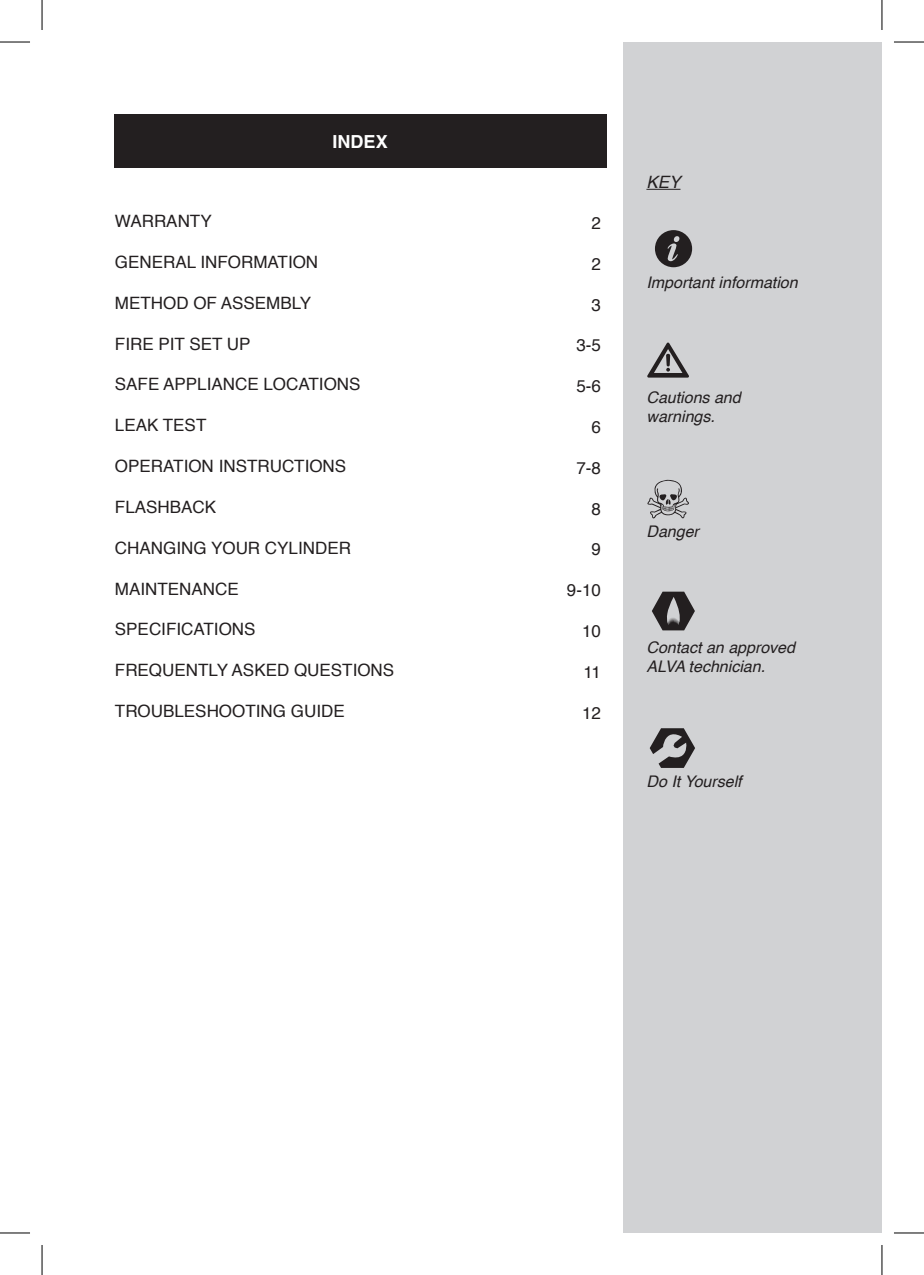
<style>
.page{position:relative;width:924px;height:1275px;background:#fff}
.page>*{position:absolute;margin:0;border:0;box-sizing:border-box;transform-origin:0 0}
.t1{font:700 18px "Helvetica";color:#fff}
.t2{font:17px "Helvetica";color:#231f20}
.t3{font:italic 17px "Helvetica";color:#231f20}
.t4{font:italic 16px/19.2px "Helvetica";color:#231f20}
</style>
<div class="page">
<div style="left:114px;top:114px;width:492px;height:54px;background:#231f20"></div>
<div style="left:623px;top:42px;width:258px;height:1191px;background:#d1d2d4"></div>
<hr style="left:646px;top:189px;width:34px;height:1px;background:#231f20">
<svg style="left:655px;top:230px;width:36px;height:37px"></svg>
<svg style="left:647px;top:342px;width:41px;height:35px"></svg>
<svg style="left:647px;top:480px;width:42px;height:38px"></svg>
<svg style="left:652px;top:591px;width:42px;height:39px"></svg>
<svg style="left:649px;top:728px;width:45px;height:40px"></svg>
<hr style="left:0;top:42px;width:30px;height:1px;background:#000">
<hr style="left:893px;top:42px;width:30px;height:1px;background:#000">
<hr style="left:0;top:1232px;width:30px;height:1px;background:#000">
<hr style="left:893px;top:1232px;width:30px;height:1px;background:#000">
<hr style="left:42px;top:0;width:1px;height:30px;background:#000">
<hr style="left:42px;top:1245px;width:1px;height:30px;background:#000">
<hr style="left:881px;top:0;width:1px;height:30px;background:#000">
<hr style="left:881px;top:1245px;width:1px;height:30px;background:#000">
<p class="t1" style="left:332px;top:130px;width:57px">INDEX</p>
<p class="t2" style="left:115px;top:208px;width:98px">WARRANTY</p>
<p class="t2" style="left:115px;top:249px;width:205px">GENERAL INFORMATION</p>
<p class="t2" style="left:115px;top:290px;width:198px">METHOD OF ASSEMBLY</p>
<p class="t2" style="left:115px;top:330px;width:137px">FIRE PIT SET UP</p>
<p class="t2" style="left:115px;top:371px;width:247px">SAFE APPLIANCE LOCATIONS</p>
<p class="t2" style="left:115px;top:412px;width:93px">LEAK TEST</p>
<p class="t2" style="left:115px;top:453px;width:233px">OPERATION INSTRUCTIONS</p>
<p class="t2" style="left:115px;top:494px;width:103px">FLASHBACK</p>
<p class="t2" style="left:115px;top:534px;width:237px">CHANGING YOUR CYLINDER</p>
<p class="t2" style="left:115px;top:575px;width:125px">MAINTENANCE</p>
<p class="t2" style="left:115px;top:616px;width:142px">SPECIFICATIONS</p>
<p class="t2" style="left:115px;top:657px;width:281px">FREQUENTLY ASKED QUESTIONS</p>
<p class="t2" style="left:115px;top:698px;width:231px">TROUBLESHOOTING GUIDE</p>
<p class="t2" style="left:591px;top:210px;width:11px">2</p>
<p class="t2" style="left:591px;top:251px;width:11px">2</p>
<p class="t2" style="left:591px;top:291px;width:11px">3</p>
<p class="t2" style="left:576px;top:332px;width:26px">3-5</p>
<p class="t2" style="left:576px;top:373px;width:26px">5-6</p>
<p class="t2" style="left:591px;top:414px;width:11px">6</p>
<p class="t2" style="left:576px;top:455px;width:26px">7-8</p>
<p class="t2" style="left:591px;top:495px;width:11px">8</p>
<p class="t2" style="left:591px;top:536px;width:11px">9</p>
<p class="t2" style="left:566px;top:577px;width:36px">9-10</p>
<p class="t2" style="left:582px;top:618px;width:20px">10</p>
<p class="t2" style="left:583px;top:659px;width:19px">11</p>
<p class="t2" style="left:582px;top:699px;width:20px">12</p>
<p class="t3" style="left:646px;top:169px;width:36px">KEY</p>
<p class="t4" style="left:646px;top:273px;width:153px">Important information</p>
<p class="t4" style="left:646px;top:388px;width:96px">Cautions and warnings.</p>
<p class="t4" style="left:646px;top:522px;width:54px">Danger</p>
<p class="t4" style="left:646px;top:637px;width:150px">Contact an approved<br>ALVA technician.</p>
<p class="t4" style="left:646px;top:772px;width:97px">Do It Yourself</p>
</div>
